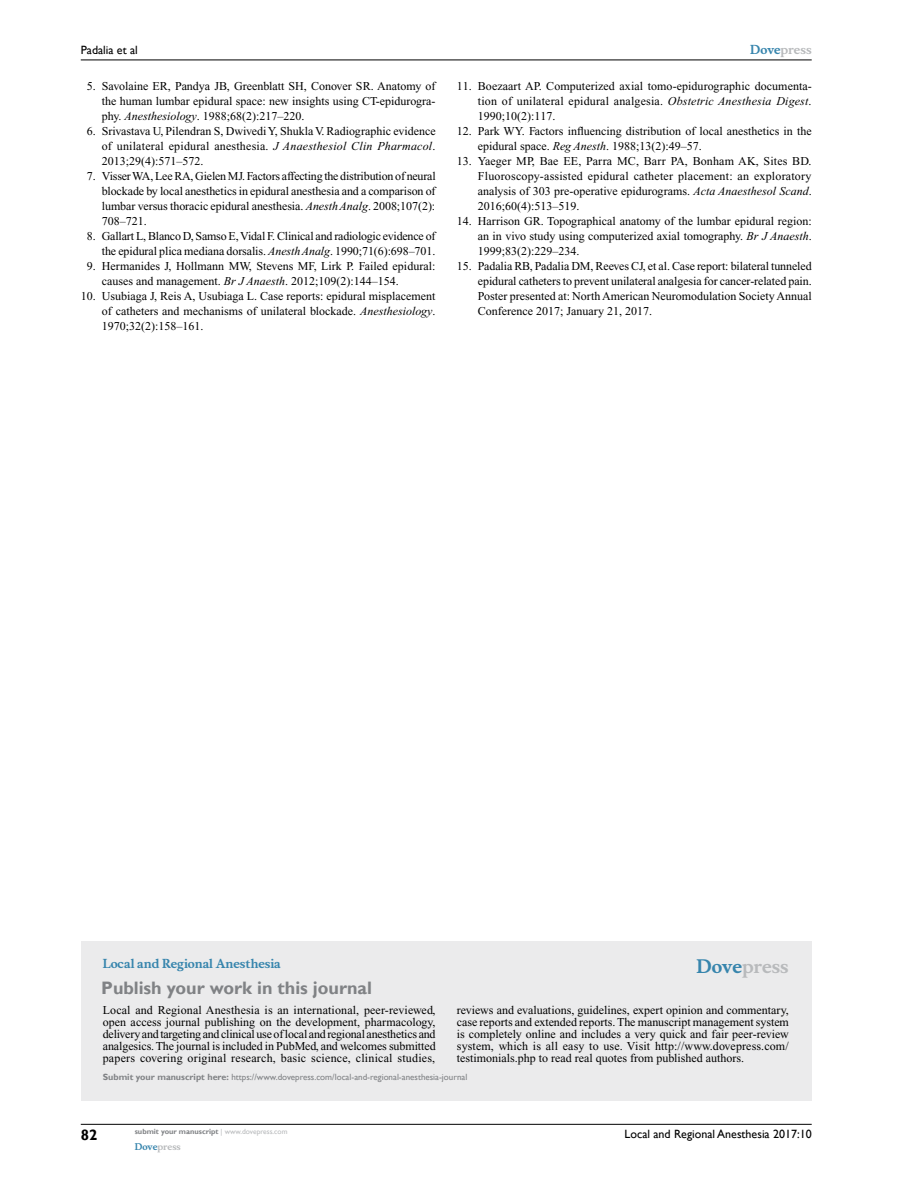
<style>
.page{position:relative;width:918px;height:1188px;background:#fff}
.page>*{position:absolute;margin:0;border:0;box-sizing:border-box;transform-origin:0 0}
.t1{font:700 18px "Gill Sans";color:#808285}
.t2{font:700 18px "Musee";color:#b8babc}
.t3{font:700 15px "Gill Sans";color:#000}
.t4{font:12px/15px "Times New Roman";color:#000;text-align:justify}
.t5{font:12px "Gill Sans";color:#000}
.t6{font:700 12px "Musee";color:#3785ad}
.t7{font:700 12px "Musee";color:#b8babc}
.t8{font:9px "Gill Sans";color:#808285}
.t9{font:700 9px "Musee";color:#b8babc}
.t10{font:700 7.5px "Gill Sans";color:#808285}
.s1{font-style:italic}
.s2{color:#3785ad}
.s3{font-weight:700}
.s4{font-weight:400;color:#b8babc}
</style>
<div class="page">
<div style="left:81px;top:941px;width:731px;height:160px;background:#ebebec"></div>
<hr style="left:81px;top:1124px;width:731px;height:1px;background:#000">
<hr style="left:81px;top:60px;width:731px;height:1px;background:#000">
<p class="t5" style="left:81px;top:43px;width:59px">Padalia et al</p>
<p class="t4" style="left:102px;top:79px;width:335px;text-indent:-15px">5. Savolaine ER, Pandya JB, Greenblatt SH, Conover SR. Anatomy of the human lumbar epidural space: new insights using CT-epidurogra&shy;phy. <span class="s1">Anesthesiology</span>. 1988;68(2):217–220.</p>
<p class="t4" style="left:102px;top:124px;width:336px;text-indent:-15px">6. Srivastava U, Pilendran S, Dwivedi Y, Shukla V. Radiographic evidence of unilateral epidural anesthesia. <span class="s1">J Anaesthesiol Clin Pharmacol</span>.<br>2013;29(4):571–572.</p>
<p class="t4" style="left:102px;top:169px;width:335px;text-indent:-15px">7. Visser WA, Lee RA, Gielen MJ. Factors affecting the distribution of neural blockade by local anesthetics in epidural anesthesia and a comparison of lumbar versus thoracic epidural anesthesia. <span class="s1">Anesth Analg</span>. 2008;107(2):<br>708–721.</p>
<p class="t4" style="left:87px;top:229px;width:350px;text-align:right">8. Gallart L, Blanco D, Samso E, Vidal F. Clinical and radiologic evidence of the epidural plica mediana dorsalis. <span class="s1">Anesth Analg</span>. 1990;71(6):698–701.</p>
<p class="t4" style="left:102px;top:259px;width:335px;text-indent:-15px">9. Hermanides J, Hollmann MW, Stevens MF, Lirk P. Failed epidural: causes and management. <span class="s1">Br J Anaesth</span>. 2012;109(2):144–154.</p>
<p class="t4" style="left:102px;top:289px;width:335px;text-indent:-21px">10. Usubiaga J, Reis A, Usubiaga L. Case reports: epidural misplacement of catheters and mechanisms of unilateral blockade. <span class="s1">Anesthesiology</span>.<br>1970;32(2):158–161.</p>
<p class="t7" style="left:750px;top:43px;width:63px"><span class="s2">Dove</span>press</p>
<p class="t4" style="left:478px;top:79px;width:336px;text-indent:-21px">11. Boezaart AP. Computerized axial tomo-epidurographic documenta&shy;tion of unilateral epidural analgesia. <span class="s1">Obstetric Anesthesia Digest</span>.<br>1990;10(2):117.</p>
<p class="t4" style="left:478px;top:124px;width:335px;text-indent:-21px">12. Park WY. Factors influencing distribution of local anesthetics in the epidural space. <span class="s1">Reg Anesth</span>. 1988;13(2):49–57.</p>
<p class="t4" style="left:478px;top:154px;width:335px;text-indent:-21px">13. Yaeger MP, Bae EE, Parra MC, Barr PA, Bonham AK, Sites BD.<br>Fluoroscopy-assisted epidural catheter placement: an exploratory analysis of 303 pre-operative epidurograms. <span class="s1">Acta Anaesthesol Scand</span>.<br>2016;60(4):513–519.</p>
<p class="t4" style="left:478px;top:214px;width:335px;text-indent:-21px">14. Harrison GR. Topographical anatomy of the lumbar epidural region: an in vivo study using computerized axial tomography. <span class="s1">Br J Anaesth</span>.<br>1999;83(2):229–234.</p>
<p class="t4" style="left:478px;top:259px;width:335px;text-indent:-21px">15. Padalia RB, Padalia DM, Reeves CJ, et al. Case report: bilateral tunneled epidural catheters to prevent unilateral analgesia for cancer-related pain.<br>Poster presented at: North American Neuromodulation Society Annual Conference 2017; January 21, 2017.</p>
<p class="t6" style="left:103px;top:956px;width:180px">Local and Regional Anesthesia</p>
<h1 class="t1" style="left:101px;top:977px;width:272px">Publish your work in this journal</h1>
<h1 class="t2" style="left:697px;top:955px;width:94px"><span class="s2">Dove</span>press</h1>
<p class="t4" style="left:103px;top:1004px;width:334px;line-height:12px">Local and Regional Anesthesia is an international, peer-reviewed, open access journal publishing on the development, pharmacology, delivery and targeting and clinical use of local and regional anesthetics and analgesics. The journal is included in PubMed, and welcomes submitted papers covering original research, basic science, clinical studies,</p>
<p class="t4" style="left:457px;top:1004px;width:334px;line-height:12px">reviews and evaluations, guidelines, expert opinion and commentary, case reports and extended reports. The manuscript management system is completely online and includes a very quick and fair peer-review system, which is all easy to use. Visit http://www.dovepress.com/ testimonials.php to read real quotes from published authors.</p>
<p class="t8" style="left:103px;top:1072px;width:366px"><span class="s3">Submit your manuscript here:</span> https://www.dovepress.com/local-and-regional-anesthesia-journal</p>
<p class="t3" style="left:81px;top:1126px;width:18px">82</p>
<p class="t10" style="left:135px;top:1127px;width:154px">submit your manuscript <span class="s4">| www.dovepress.com</span></p>
<p class="t9" style="left:135px;top:1141px;width:48px"><span class="s2">Dove</span>press</p>
<p class="t5" style="left:625px;top:1127px;width:189px">Local and Regional Anesthesia 2017:10</p>
</div>
